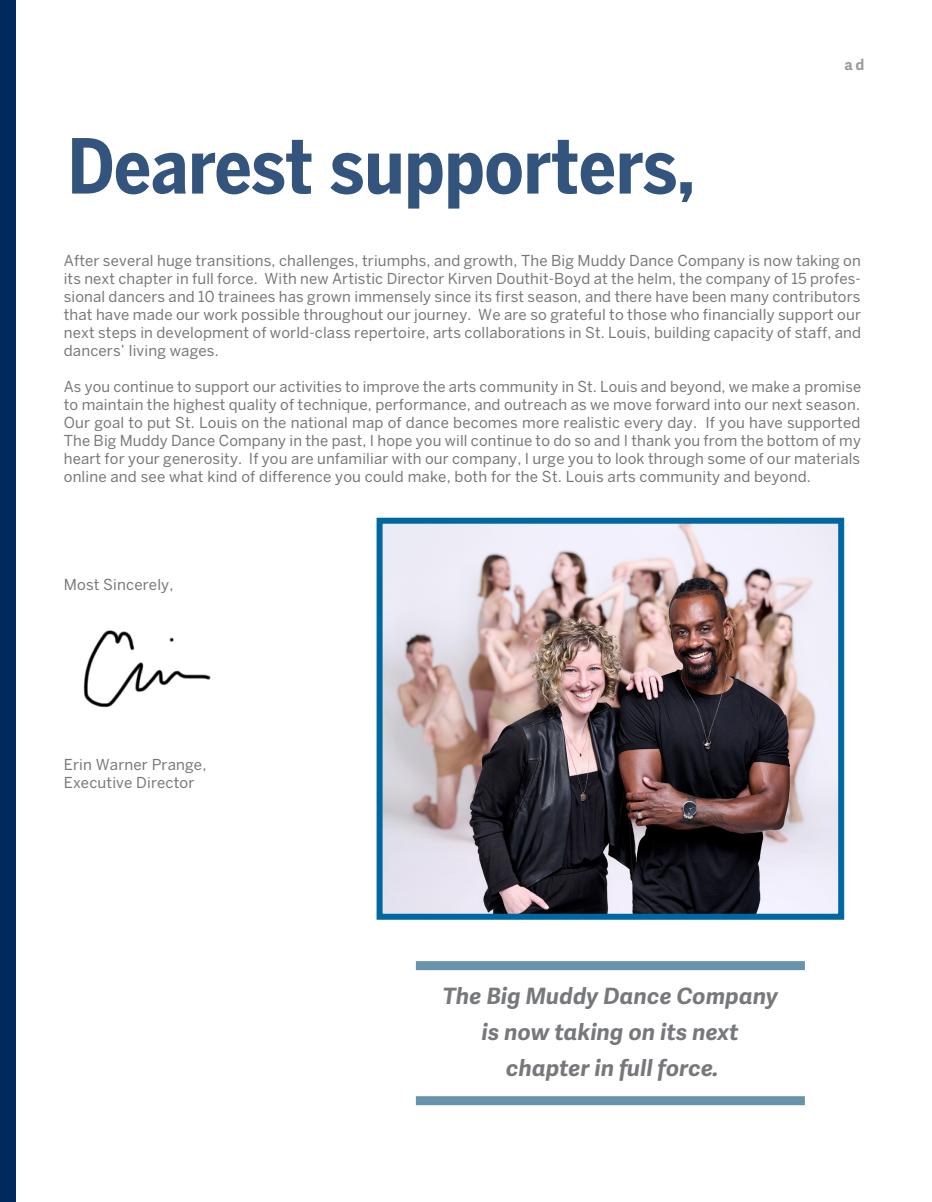
<style>
.page{position:relative;width:932px;height:1202px;background:#fff}
.page>*{position:absolute;margin:0;border:0;box-sizing:border-box;transform-origin:0 0}
.t1{font:700 75px "Benton Sans Cond";color:#002a5d}
.Georgia_bold_italic{font:italic 700 22.5px/36px "Adelle Sans";letter-spacing:.01em;color:#76787b;text-align:center}
.t2{font:15px/18px "Benton Sans";letter-spacing:.01em;color:#76787b;text-align:justify}
.t3{font:700 15px "Adelle Sans";color:#9a9c9e}
</style>
<div class="page">
<div style="left:0;top:0;width:15px;height:1202px;background:#002a5d"></div>
<img style="left:83px;top:630px;width:128px;height:78px">
<img style="left:383px;top:525px;width:454px;height:387px">
<div style="left:376px;top:518px;width:468px;height:401px;border:6px solid #0067a0"></div>
<div style="left:416px;top:961px;width:388px;height:9px;background:#6793ac"></div>
<div style="left:416px;top:1096px;width:388px;height:9px;background:#6793ac"></div>
<h1 class="t1" style="left:68px;top:122px;width:629px">Dearest supporters,</h1>
<p class="t3" style="left:844px;top:56px;width:22px">ad</p>
<p class="t2" style="left:64px;top:251px;width:798px">After several huge transitions, challenges, triumphs, and growth, The Big Muddy Dance Company is now taking on its next chapter in full force. With new Artistic Director Kirven Douthit-Boyd at the helm, the company of 15 profes&shy;sional dancers and 10 trainees has grown immensely since its first season, and there have been many contributors that have made our work possible throughout our journey. We are so grateful to those who financially support our next steps in development of world-class repertoire, arts collaborations in St. Louis, building capacity of staff, and dancers’ living wages.</p>
<p class="t2" style="left:64px;top:377px;width:799px">As you continue to support our activities to improve the arts community in St. Louis and beyond, we make a promise to maintain the highest quality of technique, performance, and outreach as we move forward into our next season.<br>Our goal to put St. Louis on the national map of dance becomes more realistic every day. If you have supported The Big Muddy Dance Company in the past, I hope you will continue to do so and I thank you from the bottom of my heart for your generosity. If you are unfamiliar with our company, I urge you to look through some of our materials online and see what kind of difference you could make, both for the St. Louis arts community and beyond.</p>
<p class="t2" style="left:64px;top:575px;width:111px">Most Sincerely,</p>
<p class="t2" style="left:64px;top:755px;width:144px">Erin Warner Prange,</p>
<p class="t2" style="left:64px;top:773px;width:132px">Executive Director</p>
<p class="Georgia_bold_italic" style="left:442px;top:978px;width:337px">The Big Muddy Dance Company is now taking on its next chapter in full force.</p>
</div>
